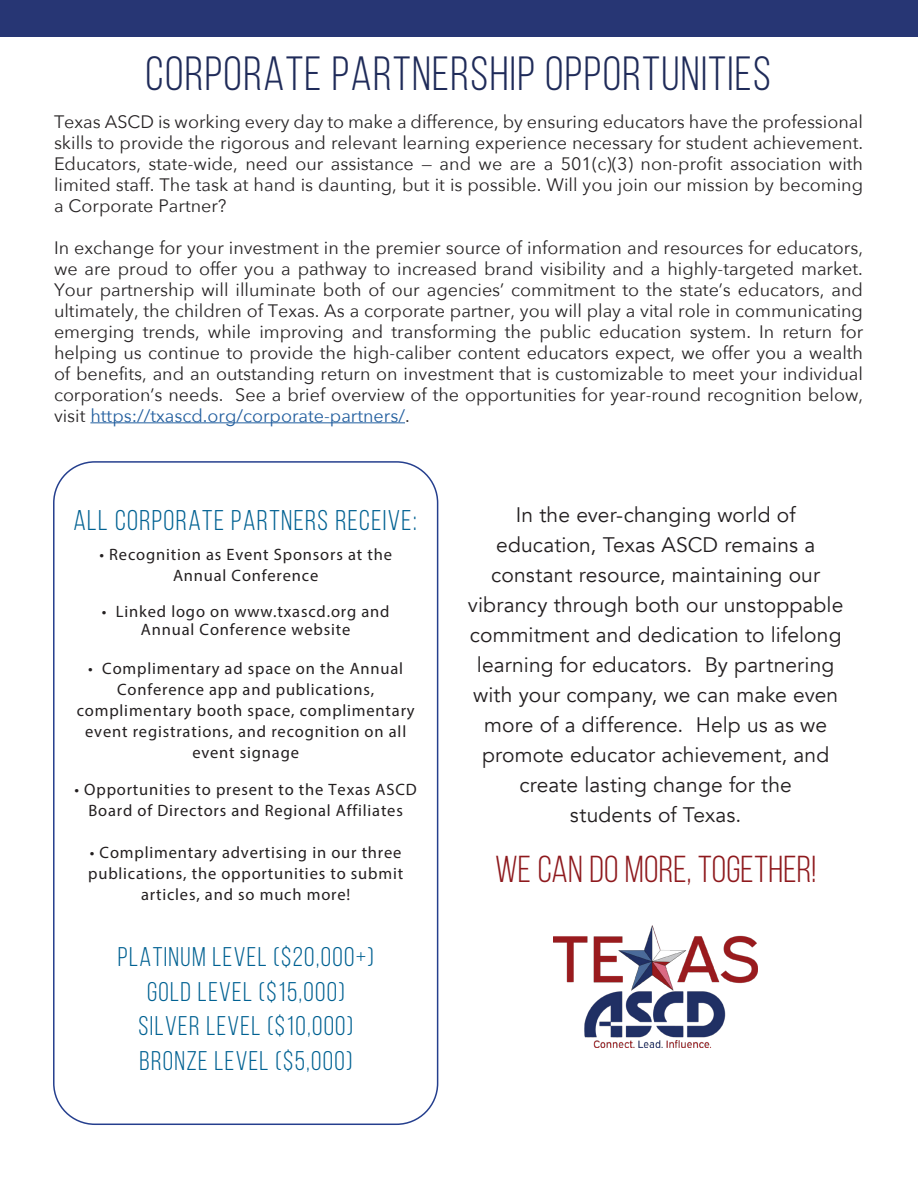
<style>
.page{position:relative;width:918px;height:1188px;background:#fff}
.page>*{position:absolute;margin:0;border:0;box-sizing:border-box;transform-origin:0 0}
.t1{font:48px "Bebas Neue";letter-spacing:.03em;color:#1f2b59}
.t2{font:37.5px "Bebas Neue";letter-spacing:.005em;color:#8e191d}
.t3{font:28.5px "Bebas Neue";letter-spacing:.05em;color:#006192}
.t4{font:27px "Bebas Neue";letter-spacing:.05em;color:#006192}
.t5{font:21px/30px "Avenir";letter-spacing:.005em;color:#231f20;text-align:center}
.t6{font:18px/21px "Avenir Next";color:#282526;text-align:justify}
.t7{font:16.5px/21px "Myriad Pro";letter-spacing:.05em;color:#231f20;text-align:center}
.s1{color:#235f9f}
</style>
<div class="page">
<hr style="left:90px;top:422px;width:315px;height:1px;background:#235f9f">
<div style="left:53px;top:461px;width:385px;height:664px;border:2px solid #253f8e;border-radius:41px"></div>
<img style="left:554px;top:926px;width:204px;height:121px">
<div style="left:0;top:0;width:918px;height:37px;background:#273674"></div>
<p class="t1" style="left:146px;top:48px;width:627px">CORPORATE PARTNERSHIP OPPORTUNITIES</p>
<p class="t6" style="left:54px;top:110px;width:811px">Texas ASCD is working every day to make a difference, by ensuring educators have the professional skills to provide the rigorous and relevant learning experience necessary for student achievement.<br>Educators, state-wide, need our assistance — and we are a 501(c)(3) non-profit association with limited staff. The task at hand is daunting, but it is possible. Will you join our mission by becoming a Corporate Partner?</p>
<p class="t6" style="left:54px;top:236px;width:811px">In exchange for your investment in the premier source of information and resources for educators, we are proud to offer you a pathway to increased brand visibility and a highly-targeted market.<br>Your partnership will illuminate both of our agencies’ commitment to the state’s educators, and ultimately, the children of Texas. As a corporate partner, you will play a vital role in communicating emerging trends, while improving and transforming the public education system. In return for helping us continue to provide the high-caliber content educators expect, we offer you a wealth of benefits, and an outstanding return on investment that is customizable to meet your individual corporation’s needs. See a brief overview of the opportunities for year-round recognition below, visit <span class="s1">https://txascd.org/corporate-partners/</span>.</p>
<p class="t3" style="left:73px;top:505px;width:345px">ALL CORPORATE PARTNERS RECEIVE:</p>
<p class="t7" style="left:99px;top:544px;width:294px">• Recognition as Event Sponsors at the<br>Annual Conference</p>
<p class="t7" style="left:102px;top:602px;width:289px;line-height:18px">• Linked logo on www.txascd.org and<br>Annual Conference website</p>
<p class="t7" style="left:77px;top:658px;width:339px">• Complimentary ad space on the Annual Conference app and publications, complimentary booth space, complimentary event registrations, and recognition on all event signage</p>
<p class="t7" style="left:75px;top:779px;width:344px">• Opportunities to present to the Texas ASCD<br>Board of Directors and Regional Affiliates</p>
<p class="t7" style="left:88px;top:842px;width:316px">• Complimentary advertising in our three publications, the opportunities to submit articles, and so much more!</p>
<p class="t4" style="left:118px;top:943px;width:257px">PLATINUM LEVEL ($20,000+)</p>
<p class="t4" style="left:147px;top:977px;width:199px">GOLD LEVEL ($15,000)</p>
<p class="t4" style="left:139px;top:1012px;width:216px">SILVER LEVEL ($10,000)</p>
<p class="t4" style="left:139px;top:1046px;width:214px">BRONZE LEVEL ($5,000)</p>
<p class="t5" style="left:468px;top:500px;width:377px">In the ever-changing world of education, Texas ASCD remains a constant resource, maintaining our vibrancy through both our unstoppable commitment and dedication to lifelong learning for educators. By partnering with your company, we can make even more of a difference. Help us as we promote educator achievement, and create lasting change for the<br>students of Texas.</p>
<p class="t2" style="left:495px;top:849px;width:323px">WE CAN DO MORE, TOGETHER!</p>
</div>
